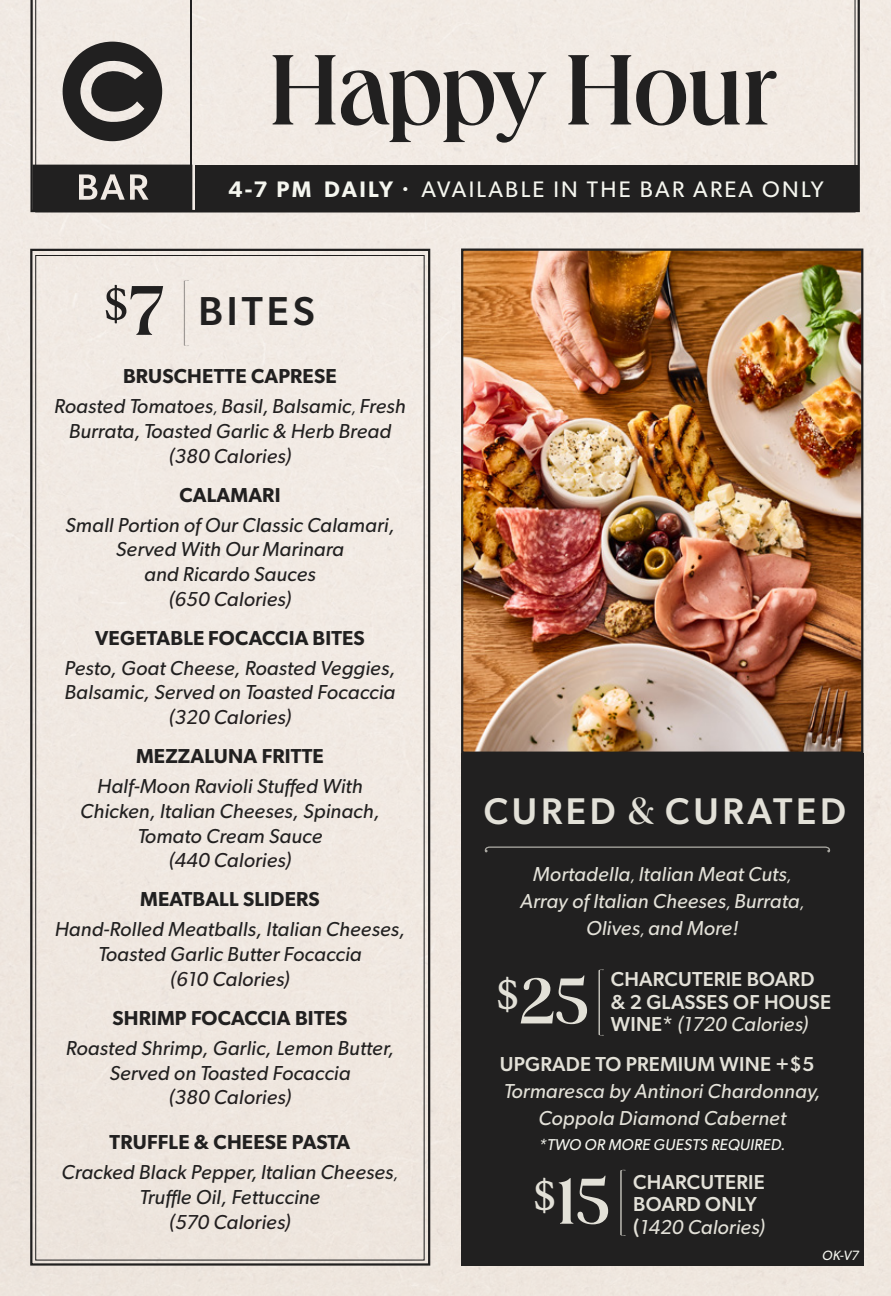
<style>
.page{position:relative;width:891px;height:1296px;background:#f0e9e2}
.page>*{position:absolute;margin:0;border:0;box-sizing:border-box;transform-origin:0 0}
.t1{font:500 103.5px "Queens";letter-spacing:-.025em;color:#212020}
.t2{font:500 67.05px "Queens";color:#e3e1d8}
.t3{font:51.3px "Athelas";color:#212020}
.t4{font:500 40.5px "Gibson";letter-spacing:.1em;color:#212020}
.t5{font:500 37.35px "Gibson";letter-spacing:.1em;color:#e3e1d8}
.t6{font:22.5px "Gibson";letter-spacing:.1em;color:#f5f6ef}
.Food_Sub_Header{font:italic 20.25px/24.8px "Gibson";letter-spacing:.01em;color:#212020;text-align:center}
.Food_Description{font:italic 20.25px/24.8px "Gibson";letter-spacing:.01em;color:#212020;text-align:center}
.Food_Description-2{font:italic 20.25px/27px "Gibson";letter-spacing:.01em;color:#e3e1d8;text-align:center}
.Food_Sub_Header-2{font:600 20.25px "Gibson";letter-spacing:.01em;color:#212020}
.Food_Description-3{font:500 20.25px/22.5px "Gibson";letter-spacing:.01em;color:#e3e1d8}
.Food_Description-4{font:italic 20.25px "Gibson";letter-spacing:.01em;color:#231f20}
.Food_Sub_Header-3{font:italic 15.75px "Gibson";letter-spacing:.01em;color:#f5f6ef}
.Food_Description-5{font:italic 13.5px "Gibson";color:#f5f6ef}
.s1{font-weight:600}
.s2{font-size:13.5px}
.s3{font-family:"Queens";font-weight:500;font-size:72.9px}
.s4{font-size:15.75px}
.s5{color:#231f20}
.s6{font-family:"Queens";font-size:39.38px}
.s7{font-weight:400;font-style:italic}
</style>
<div class="page">
<div style="left:461px;top:753px;width:402px;height:513px;background:#212020"></div>
<div style="left:35px;top:0;width:820px;height:212px;background:#f2eae4"></div>
<svg style="left:32px;top:165px;width:158px;height:46px"></svg>
<svg style="left:63px;top:42px;width:99px;height:99px"></svg>
<hr style="left:190px;top:0;width:2px;height:211px;background:#212020">
<svg style="left:184px;top:280px;width:5px;height:66px"></svg>
<div style="left:30px;top:249px;width:400px;height:1017px;border:2px solid #212020"></div>
<img style="left:464px;top:252px;width:396px;height:499px">
<div style="left:461px;top:249px;width:402px;height:505px;border:2px solid #212020"></div>
<div style="left:195px;top:165px;width:663px;height:46px;background:#212020"></div>
<svg style="left:485px;top:846px;width:345px;height:6px"></svg>
<svg style="left:599px;top:970px;width:5px;height:65px"></svg>
<svg style="left:620px;top:1170px;width:6px;height:66px"></svg>
<p class="t1" style="left:268px;top:24px;width:511px">Happy Hour</p>
<p class="t6" style="left:228px;top:175px;width:597px"><span class="s1">4-7 PM DAILY</span> <span class="s2">•</span> AVAILABLE IN THE BAR AREA ONLY</p>
<p class="t3" style="left:102px;top:263px;width:64px">$<span class="s3">7</span></p>
<p class="t4" style="left:199px;top:287px;width:118px">BITES</p>
<p class="Food_Sub_Header-2" style="left:123px;top:364px;width:215px">BRUSCHETTE CAPRESE</p>
<p class="Food_Sub_Header" style="left:54px;top:393px;width:353px">Roasted Tomatoes<span class="s4">,</span> Basil, Balsamic<span class="s4">,</span> Fresh<br>Burrata, Toasted Garlic &amp; Herb Bread <span class="s5">(380 Calories)</span></p>
<p class="Food_Sub_Header-2" style="left:179px;top:482px;width:103px">CALAMARI</p>
<p class="Food_Sub_Header" style="left:65px;top:512px;width:331px">Small Portion of Our Classic Calamari,<br>Served With Our Marinara<br>and Ricardo Sauces<br><span class="s5">(650 Calories)</span></p>
<p class="Food_Sub_Header-2" style="left:95px;top:626px;width:271px">VEGETABLE FOCACCIA BITES</p>
<p class="Food_Sub_Header" style="left:65px;top:655px;width:332px">Pesto, Goat Cheese, Roasted Veggies,<br>Balsamic, Served on Toasted Focaccia <span class="s5">(320 Calories)</span></p>
<p class="Food_Sub_Header-2" style="left:136px;top:744px;width:189px">MEZZALUNA FRITTE</p>
<p class="Food_Sub_Header" style="left:80px;top:773px;width:301px">Half-Moon Ravioli Stuffed With<br>Chicken, Italian Cheeses, Spinach,<br>Tomato Cream Sauce</p>
<p class="Food_Description-4" style="left:169px;top:848px;width:124px">(440 Calories)</p>
<p class="Food_Sub_Header-2" style="left:140px;top:887px;width:181px">MEATBALL SLIDERS</p>
<p class="Food_Description" style="left:55px;top:917px;width:352px">Hand-Rolled Meatballs, Italian Cheeses,<br>Toasted Garlic Butter Focaccia<br><span class="s5">(610 Calories)</span></p>
<p class="Food_Sub_Header-2" style="left:112px;top:1006px;width:237px">SHRIMP FOCACCIA BITES</p>
<p class="Food_Description" style="left:66px;top:1035px;width:329px">Roasted Shrimp, Garlic, Lemon Butter,<br>Served on Toasted Focaccia<br><span class="s5">(380 Calories)</span></p>
<p class="Food_Sub_Header-2" style="left:110px;top:1130px;width:242px">TRUFFLE &amp; CHEESE PASTA</p>
<p class="Food_Description" style="left:62px;top:1160px;width:338px">Cracked Black Pepper, Italian Cheeses<span class="s4">,<br></span>Truffle Oil, Fettuccine<br><span class="s5">(570 Calories)</span></p>
<p class="t5" style="left:484px;top:789px;width:364px">CURED <span class="s6">&amp;</span> CURATED</p>
<p class="Food_Description-2" style="left:533px;top:860px;width:260px">Mortadella<span class="s4">,</span> Italian Meat Cuts<span class="s4">,</span></p>
<p class="Food_Description-2" style="left:520px;top:887px;width:286px">Array of Italian Cheeses<span class="s4">,</span> Burrata<span class="s4">,</span></p>
<p class="Food_Description-2" style="left:586px;top:914px;width:154px">Olives<span class="s4">,</span> and More!</p>
<p class="Food_Description-3" style="left:611px;top:967px;width:222px">CHARCUTERIE BOARD &amp; 2 GLASSES OF HOUSE<br>WINE* <span class="s7">(1720 Calories)</span></p>
<p class="t2" style="left:495px;top:958px;width:96px"><sup>$</sup>25</p>
<p class="Food_Description-3" style="left:500px;top:1053px;width:316px">UPGRADE TO PREMIUM WINE +$5</p>
<p class="Food_Description-2" style="left:504px;top:1077px;width:318px">Tormaresca by Antinori Chardonnay,<br>Coppola Diamond Cabernet</p>
<p class="Food_Sub_Header-3" style="left:539px;top:1135px;width:248px">*TWO OR MORE GUESTS REQUIRED.</p>
<p class="Food_Description-3" style="left:633px;top:1170px;width:133px">CHARCUTERIE<br>BOARD ONLY (<span class="s7">1420 Calories)</span></p>
<p class="t2" style="left:532px;top:1158px;width:79px"><sup>$</sup>15</p>
<p class="Food_Description-5" style="left:822px;top:1248px;width:38px">OK-V7</p>
</div>
